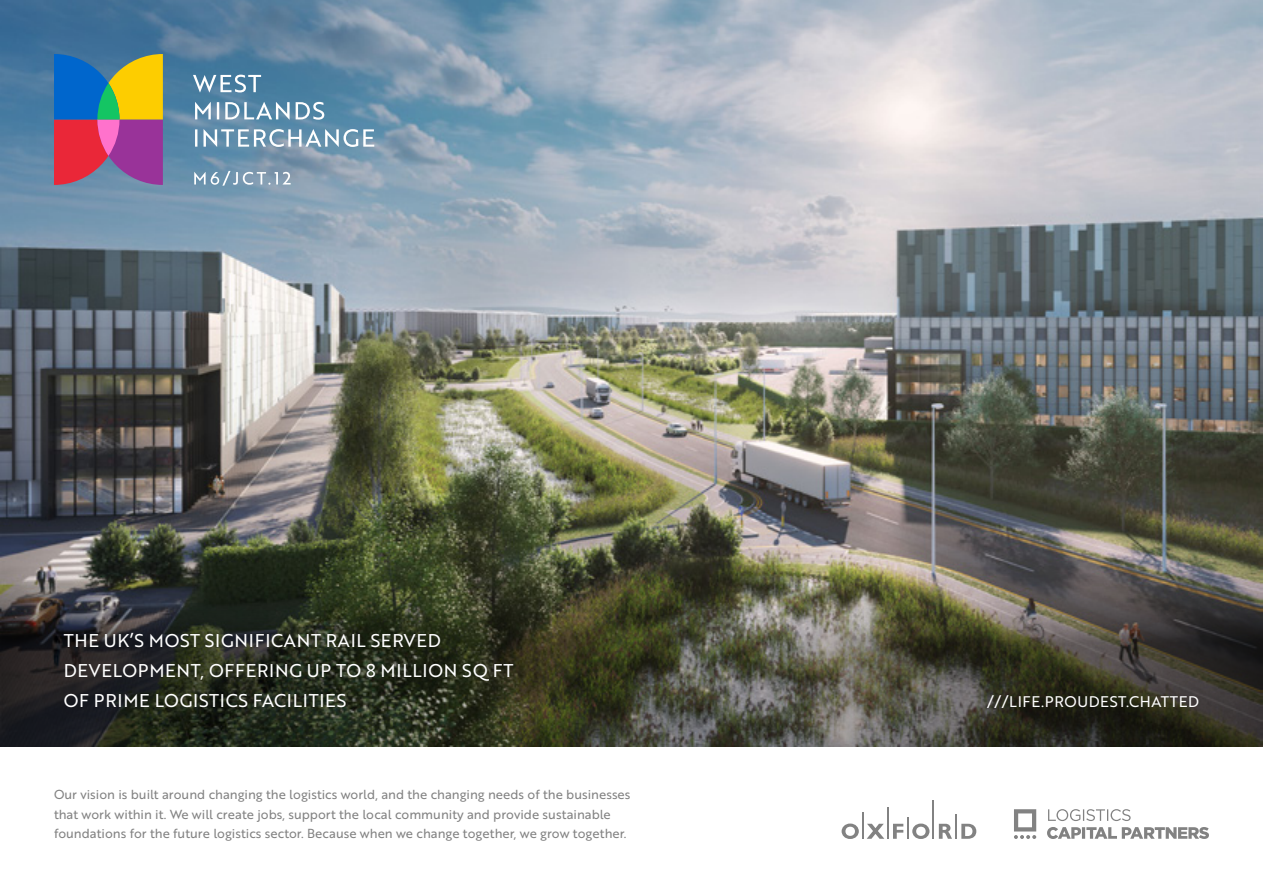
<style>
.page{position:relative;width:1263px;height:893px;background:#fff}
.page>*{position:absolute;margin:0;border:0;box-sizing:border-box;transform-origin:0 0}
.t1{font:18px/30px "Brother 1816 Regular";letter-spacing:.04em;color:#fff}
.t2{font:15px "Brother 1816 Regular";letter-spacing:.04em;color:#fff}
.t3{font:12.75px/19.5px "Brother 1816 Regular";color:#828282}
</style>
<div class="page">
<img style="left:0;top:0;width:1263px;height:556px">
<img style="left:0;top:556px;width:1263px;height:190px">
<svg style="left:54px;top:54px;width:109px;height:131px;background:#946b73"></svg>
<svg style="left:193px;top:75px;width:181px;height:111px;background:#769ab3"></svg>
<div style="left:40px;top:608px;width:497px;height:124px;background:#000;opacity:.75"></div>
<div style="left:963px;top:668px;width:261px;height:66px;background:#000;opacity:.75"></div>
<svg style="left:1014px;top:809px;width:195px;height:30px"></svg>
<svg style="left:939px;top:824px;width:13px;height:15px"></svg>
<svg style="left:961px;top:824px;width:15px;height:15px"></svg>
<svg style="left:842px;top:812px;width:42px;height:27px"></svg>
<hr style="left:887px;top:807px;width:1px;height:32px;background:#828282">
<svg style="left:893px;top:818px;width:36px;height:21px"></svg>
<hr style="left:932px;top:800px;width:2px;height:39px;background:#828282">
<hr style="left:955px;top:814px;width:2px;height:25px;background:#828282">
<p class="t1" style="left:64px;top:625px;width:451px">THE UK’S MOST SIGNIFICANT RAIL SERVED<br>DEVELOPMENT, OFFERING UP TO 8 MILLION SQ FT<br>OF PRIME LOGISTICS FACILITIES</p>
<p class="t3" style="left:54px;top:785px;width:578px">Our vision is built around changing the logistics world, and the changing needs of the businesses that work within it. We will create jobs, support the local community and provide sustainable foundations for the future logistics sector. Because when we change together, we grow together.</p>
<p class="t2" style="left:987px;top:691px;width:214px">///LIFE.PROUDEST.CHATTED</p>
</div>
